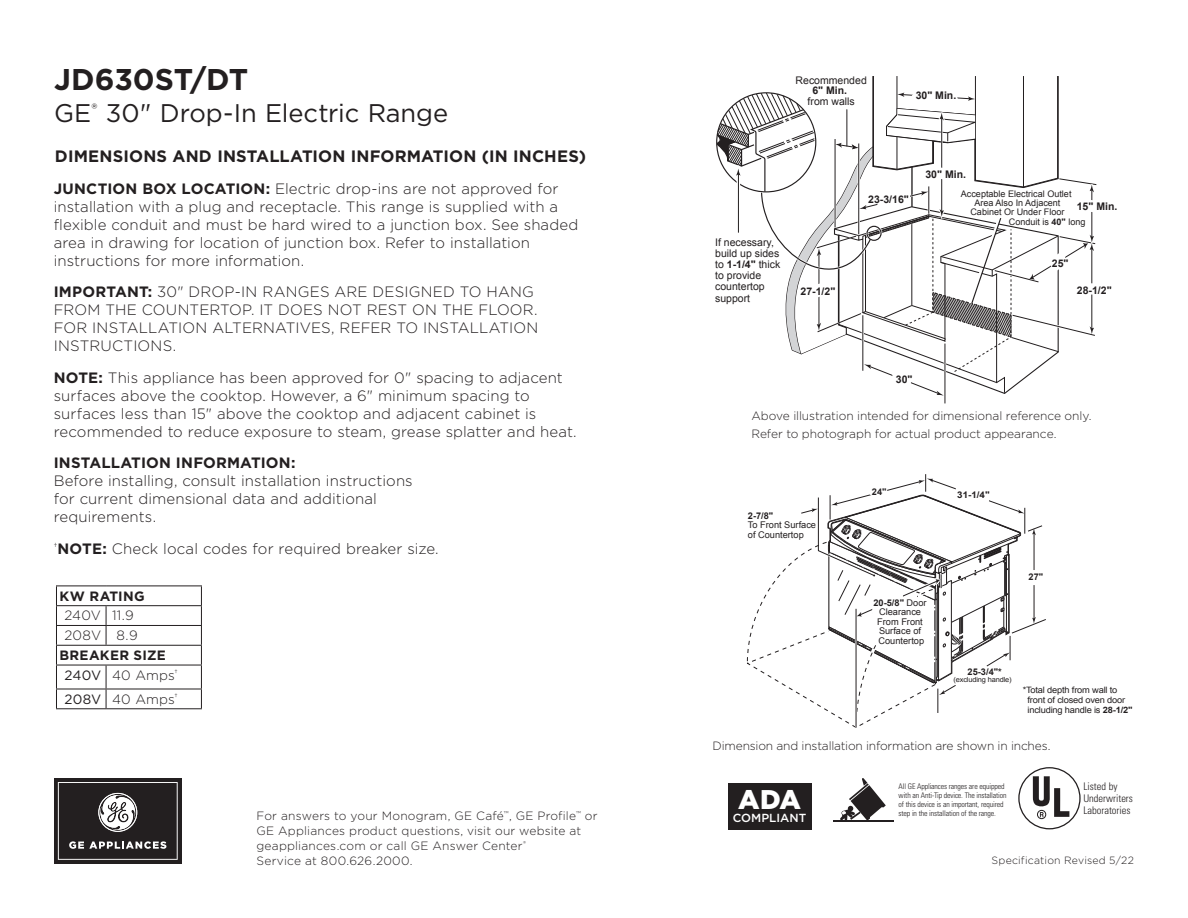
<style>
.page{position:relative;width:1188px;height:918px;background:#fff}
.page>*{position:absolute;margin:0;border:0;box-sizing:border-box;transform-origin:0 0}
.t1{font:700 30px "Gotham";letter-spacing:-.005em;color:#231f20}
.t2{font:900 27px "Gotham";color:#fff}
.t3{font:25.5px "Gotham";letter-spacing:-.005em;color:#231f20}
.t4{font:700 16.5px "Gotham";letter-spacing:.01em;color:#231f20}
.body_copy{font:300 15px/18px "Gotham";letter-spacing:.005em;color:#231f20}
.chart_copy{font:300 13.5px "Gotham";letter-spacing:.01em;color:#231f20}
.chart_bold{font:700 13.5px "Gotham";letter-spacing:.02em;color:#231f20}
.chart_copy-2{font:13.5px "Gotham";letter-spacing:.005em;color:#231f20}
.body_copy-2{font:300 12px/15px "Gotham";letter-spacing:.02em;color:#231f20}
.body_copy-3{font:300 12px/18px "Gotham";color:#231f20}
.t5{font:500 11.7px "Gotham";color:#fff}
.t6{font:10.5px/11.1px "Arial";color:#231f20;text-align:center}
.t7{font:700 10.5px "Arial";color:#231f20}
.t8{font:300 condensed 10.5px/12px "Univers LT Std";color:#231f20}
.t9{font:300 10.5px "Gotham";letter-spacing:.015em;color:#231f20}
.t10{font:9.3px/9.4px "Arial";color:#231f20}
.t11{font:700 9.3px "Arial";color:#231f20}
.t12{font:700 9.3px "Arial";color:#231f20;scale:1.06 1}
.t13{font:9px "Arial";color:#231f20}
.t14{font:8.7px/9.6px "Arial";letter-spacing:-.02em;color:#231f20;scale:1.06 1}
.t15{font:300 condensed 7.8px/9px "Univers LT Std";letter-spacing:-.015em;color:#231f20}
.t16{font:7.05px "Arial";letter-spacing:-.02em;color:#231f20;scale:1.06 1}
.s1{font-weight:700}
</style>
<div class="page">
<div style="left:728px;top:783px;width:83px;height:46px;background:#231f20"></div>
<div style="left:54px;top:778px;width:128px;height:86px;background:#231f20"></div>
<svg style="left:58px;top:782px;width:120px;height:78px"></svg>
<svg style="left:840px;top:778px;width:46px;height:42px"></svg>
<hr style="left:833px;top:820px;width:61px;height:1px;background:#231f20">
<svg style="left:1033px;top:776px;width:36px;height:41px"></svg>
<div style="left:1037px;top:810px;width:9px;height:9px;border:1px solid #231f20;border-radius:50%"></div>
<div style="left:1018px;top:767px;width:63px;height:62px;border:1px solid #231f20;border-radius:50%"></div>
<hr style="left:56px;top:585px;width:50px;height:1px;background:#231f20">
<hr style="left:106px;top:585px;width:96px;height:1px;background:#231f20">
<hr style="left:56px;top:605px;width:50px;height:1px;background:#231f20">
<hr style="left:106px;top:605px;width:96px;height:1px;background:#231f20">
<hr style="left:56px;top:625px;width:50px;height:1px;background:#231f20">
<hr style="left:106px;top:625px;width:96px;height:1px;background:#231f20">
<svg style="left:106px;top:606px;width:1px;height:39px"></svg>
<hr style="left:56px;top:645px;width:50px;height:1px;background:#231f20">
<hr style="left:106px;top:645px;width:96px;height:1px;background:#231f20">
<hr style="left:56px;top:665px;width:50px;height:1px;background:#231f20">
<hr style="left:106px;top:665px;width:96px;height:1px;background:#231f20">
<hr style="left:56px;top:688px;width:50px;height:1px;background:#231f20">
<svg style="left:56px;top:586px;width:1px;height:122px"></svg>
<hr style="left:106px;top:688px;width:96px;height:1px;background:#231f20">
<svg style="left:106px;top:666px;width:1px;height:42px"></svg>
<svg style="left:201px;top:586px;width:1px;height:122px"></svg>
<hr style="left:56px;top:708px;width:50px;height:1px;background:#231f20">
<hr style="left:106px;top:708px;width:96px;height:1px;background:#231f20">
<hr style="left:945px;top:344px;width:1px;height:59px;background:#231f20">
<svg style="left:716px;top:76px;width:381px;height:320px"></svg>
<svg style="left:746px;top:474px;width:300px;height:254px"></svg>
<h1 class="t1" style="left:54px;top:59px;width:196px">JD630ST/DT</h1>
<h3 class="t3" style="left:54px;top:97px;width:396px">GE<sup>®</sup> 30" Drop-In Electric Range</h3>
<p class="t4" style="left:55px;top:145px;width:533px">DIMENSIONS AND INSTALLATION INFORMATION (IN INCHES)</p>
<p class="body_copy" style="left:54px;top:179px;width:526px"><span class="s1">JUNCTION BOX LOCATION:</span> Electric drop-ins are not approved for installation with a plug and receptacle. This range is supplied with a flexible conduit and must be hard wired to a junction box. See shaded area in drawing for location of junction box. Refer to installation instructions for more information.</p>
<p class="body_copy" style="left:54px;top:283px;width:486px"><span class="s1">IMPORTANT:</span> 30" DROP-IN RANGES ARE DESIGNED TO HANG FROM THE COUNTERTOP. IT DOES NOT REST ON THE FLOOR.<br>FOR INSTALLATION ALTERNATIVES, REFER TO INSTALLATION INSTRUCTIONS.</p>
<p class="body_copy" style="left:54px;top:368px;width:524px"><span class="s1">NOTE:</span> This appliance has been approved for 0" spacing to adjacent surfaces above the cooktop. However, a 6" minimum spacing to surfaces less than 15" above the cooktop and adjacent cabinet is recommended to reduce exposure to steam, grease splatter and heat.</p>
<p class="body_copy" style="left:54px;top:454px;width:360px"><span class="s1">INSTALLATION INFORMATION:<br></span>Before installing, consult installation instructions for current dimensional data and additional requirements.</p>
<p class="body_copy" style="left:54px;top:539px;width:387px"><sup>†</sup><span class="s1">NOTE:</span> Check local codes for required breaker size.</p>
<p class="chart_bold" style="left:59px;top:587px;width:87px">KW RATING</p>
<p class="chart_copy" style="left:64px;top:607px;width:38px">240V</p>
<p class="chart_copy" style="left:112px;top:607px;width:23px">11.9</p>
<p class="chart_copy" style="left:64px;top:627px;width:38px">208V</p>
<p class="chart_copy" style="left:117px;top:627px;width:23px">8.9</p>
<p class="chart_bold" style="left:59px;top:646px;width:108px">BREAKER SIZE</p>
<p class="chart_copy-2" style="left:64px;top:666px;width:38px">240V</p>
<p class="chart_copy" style="left:112px;top:667px;width:67px">40 Amps<sup>†</sup></p>
<p class="chart_copy-2" style="left:64px;top:690px;width:38px">208V</p>
<p class="chart_copy" style="left:112px;top:690px;width:67px">40 Amps<sup>†</sup></p>
<p class="body_copy-2" style="left:256px;top:808px;width:343px">For answers to your Monogram, GE Café<sup>™</sup>, GE Profile<sup>™</sup> or GE Appliances product questions, visit our website at geappliances.com or call GE Answer Center<sup>®<br></sup>Service at 800.626.2000.</p>
<p class="t6" style="left:796px;top:75px;width:73px;line-height:10.5px">Recommended<br><span class="s1">6" Min.<br></span>from walls</p>
<p class="t7" style="left:916px;top:89px;width:42px">30" Min.</p>
<p class="t7" style="left:925px;top:167px;width:42px">30" Min.</p>
<p class="t6" style="left:715px;top:237px;width:67px;text-align:left">If necessary, build up sides to <span class="s1">1-1/4"</span> thick to provide countertop support</p>
<p class="t11" style="left:744px;top:267px;width:32px">27-1/2"</p>
<p class="t7" style="left:801px;top:284px;width:36px">27-1/2"</p>
<p class="t7" style="left:868px;top:192px;width:42px">23-3/16"</p>
<p class="t7" style="left:896px;top:372px;width:18px">30"</p>
<p class="t13" style="left:961px;top:188px;width:112px">Acceptable Electrical Outlet</p>
<p class="t13" style="left:974px;top:197px;width:88px">Area Also In Adjacent</p>
<p class="t13" style="left:970px;top:206px;width:96px">Cabinet Or Under Floor</p>
<p class="t13" style="left:1009px;top:216px;width:78px">Conduit is <span class="s1">40"</span> long</p>
<p class="t11" style="left:986px;top:193px;width:37px">15" Min.</p>
<p class="t7" style="left:1077px;top:200px;width:42px">15" Min.</p>
<p class="t7" style="left:1052px;top:256px;width:18px">25"</p>
<p class="t7" style="left:1077px;top:283px;width:36px">28-1/2"</p>
<p class="body_copy-3" style="left:752px;top:406px;width:342px">Above illustration intended for dimensional reference only.<br>Refer to photograph for actual product appearance.</p>
<p class="t10" style="left:748px;top:511px;width:70px"><span class="s1">2-7/8"<br></span>To Front Surface of Countertop</p>
<p class="t11" style="left:872px;top:486px;width:16px">24"</p>
<p class="t12" style="left:957px;top:488px;width:32px">31-1/4"</p>
<p class="t10" style="left:874px;top:598px;width:55px;text-align:center"><span class="s1">20-5/8"</span> Door<br>Clearance<br>From Front<br>Surface of<br>Countertop</p>
<p class="t11" style="left:1029px;top:571px;width:16px">27"</p>
<p class="t6" style="left:949px;top:661px;width:62px"><span class="s1">20-5/8"</span> Door<br>Clearance</p>
<p class="t11" style="left:968px;top:666px;width:36px">25-3/4"*</p>
<p class="t16" style="left:954px;top:675px;width:56px">(excluding handle)</p>
<p class="t14" style="left:1028px;top:686px;width:101px;text-indent:-5px">*Total depth from wall to front of closed oven door including handle is <span class="s1">28-1/2"</span></p>
<p class="body_copy-3" style="left:712px;top:736px;width:340px">Dimension and installation information are shown in inches.</p>
<h2 class="t2" style="left:738px;top:781px;width:64px">ADA</h2>
<p class="t5" style="left:733px;top:810px;width:75px">COMPLIANT</p>
<p class="t15" style="left:899px;top:782px;width:110px">All GE Appliances ranges are equipped with an Anti-Tip device. The installation of this device is an important, required step in the installation of the range.</p>
<p class="t8" style="left:1083px;top:780px;width:51px">Listed by<br>Underwriters<br>Laboratories</p>
<p class="t9" style="left:992px;top:853px;width:144px">Specification Revised 5/22</p>
</div>
